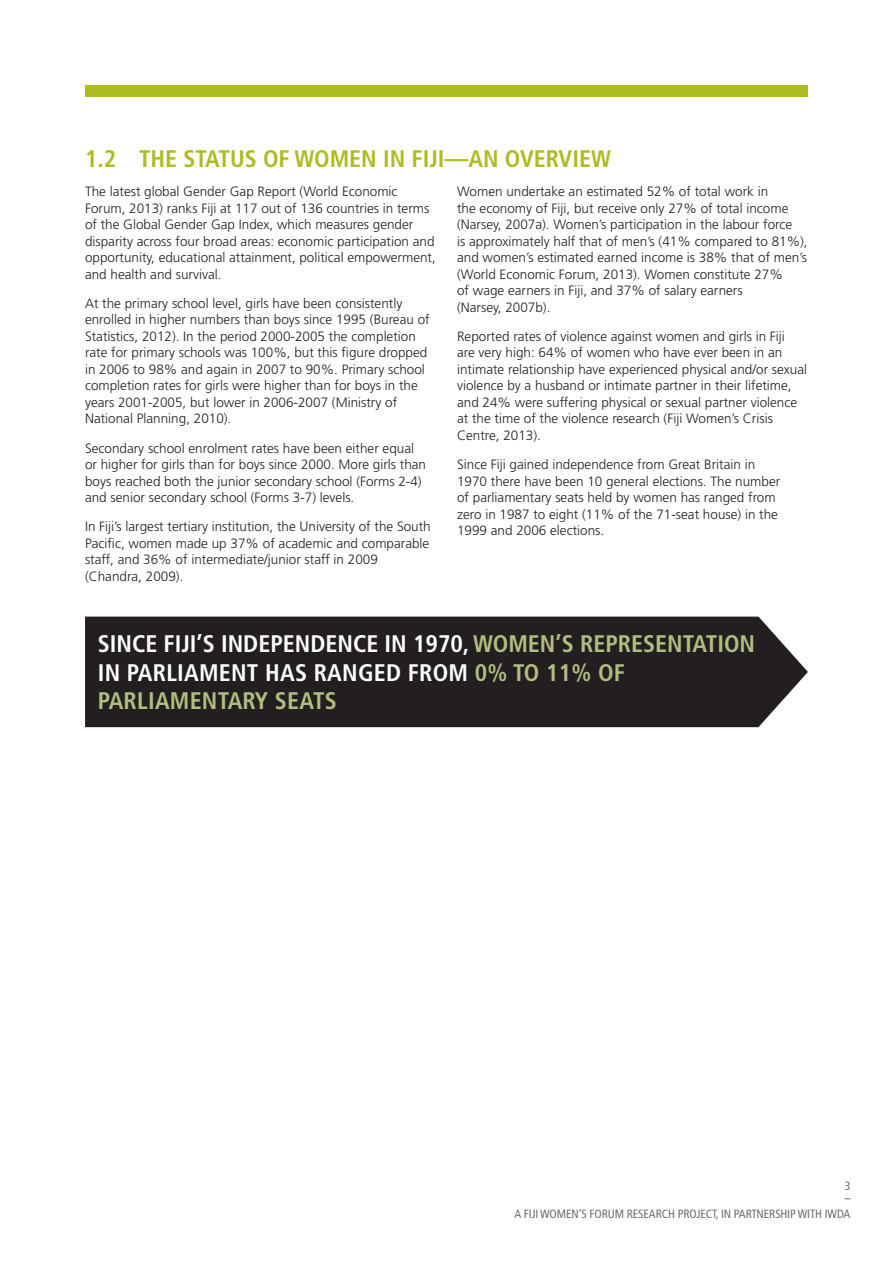
<style>
.page{position:relative;width:893px;height:1263px;background:#fff}
.page>*{position:absolute;margin:0;border:0;box-sizing:border-box;transform-origin:0 0}
.t1{font:700 condensed 24px/28.5px "Frutiger";color:#fff}
.t2{font:700 condensed 24px "Frutiger";color:#aebc21}
.t3{font:300 13.5px/16.5px "Frutiger";color:#231f20}
.t4{font:condensed 12px "Frutiger";letter-spacing:-.01em;color:#6c6d70}
.s1{color:#b2bd80}
</style>
<div class="page">
<div style="left:85px;top:85px;width:723px;height:12px;background:#aebc21"></div>
<div style="left:85px;top:617px;width:723px;height:110px;background:#231f20"></div>
<h1 class="t2" style="left:85px;top:144px;width:527px">1.2 THE STATUS OF WOMEN IN FIJI—AN OVERVIEW</h1>
<p class="t3" style="left:85px;top:183px;width:352px">The latest global Gender Gap Report (World Economic Forum, 2013) ranks Fiji at 117 out of 136 countries in terms of the Global Gender Gap Index, which measures gender disparity across four broad areas: economic participation and opportunity, educational attainment, political empowerment, and health and survival.</p>
<p class="t3" style="left:85px;top:295px;width:346px">At the primary school level, girls have been consistently enrolled in higher numbers than boys since 1995 (Bureau of Statistics, 2012). In the period 2000-2005 the completion rate for primary schools was 100%, but this figure dropped in 2006 to 98% and again in 2007 to 90%. Primary school completion rates for girls were higher than for boys in the years 2001-2005, but lower in 2006-2007 (Ministry of National Planning, 2010).</p>
<p class="t3" style="left:85px;top:440px;width:343px">Secondary school enrolment rates have been either equal or higher for girls than for boys since 2000. More girls than boys reached both the junior secondary school (Forms 2-4) and senior secondary school (Forms 3-7) levels.</p>
<p class="t3" style="left:85px;top:518px;width:347px">In Fiji’s largest tertiary institution, the University of the South Pacific, women made up 37% of academic and comparable staff, and 36% of intermediate/junior staff in 2009 (Chandra, 2009).</p>
<p class="t3" style="left:457px;top:183px;width:352px">Women undertake an estimated 52% of total work in<br>the economy of Fiji, but receive only 27% of total income (Narsey, 2007a). Women’s participation in the labour force<br>is approximately half that of men’s (41% compared to 81%), and women’s estimated earned income is 38% that of men’s (World Economic Forum, 2013). Women constitute 27%<br>of wage earners in Fiji, and 37% of salary earners<br>(Narsey, 2007b).</p>
<p class="t3" style="left:457px;top:328px;width:352px">Reported rates of violence against women and girls in Fiji<br>are very high: 64% of women who have ever been in an intimate relationship have experienced physical and/or sexual violence by a husband or intimate partner in their lifetime, and 24% were suffering physical or sexual partner violence at the time of the violence research (Fiji Women’s Crisis Centre, 2013).</p>
<p class="t3" style="left:457px;top:456px;width:325px">Since Fiji gained independence from Great Britain in 1970 there have been 10 general elections. The number of parliamentary seats held by women has ranged from zero in 1987 to eight (11% of the 71-seat house) in the 1999 and 2006 elections.</p>
<h1 class="t1" style="left:98px;top:630px;width:659px">SINCE FIJI’S INDEPENDENCE IN 1970, <span class="s1">WOMEN’S REPRESENTATION<br></span>IN PARLIAMENT HAS RANGED FROM <span class="s1">0% TO 11% OF<br>PARLIAMENTARY SEATS</span></h1>
<p class="t4" style="left:845px;top:1179px;width:7px">3</p>
<p class="t4" style="left:514px;top:1206px;width:338px">A FIJI WOMEN’S FORUM RESEARCH PROJECT, IN PARTNERSHIP WITH IWDA</p>
</div>
